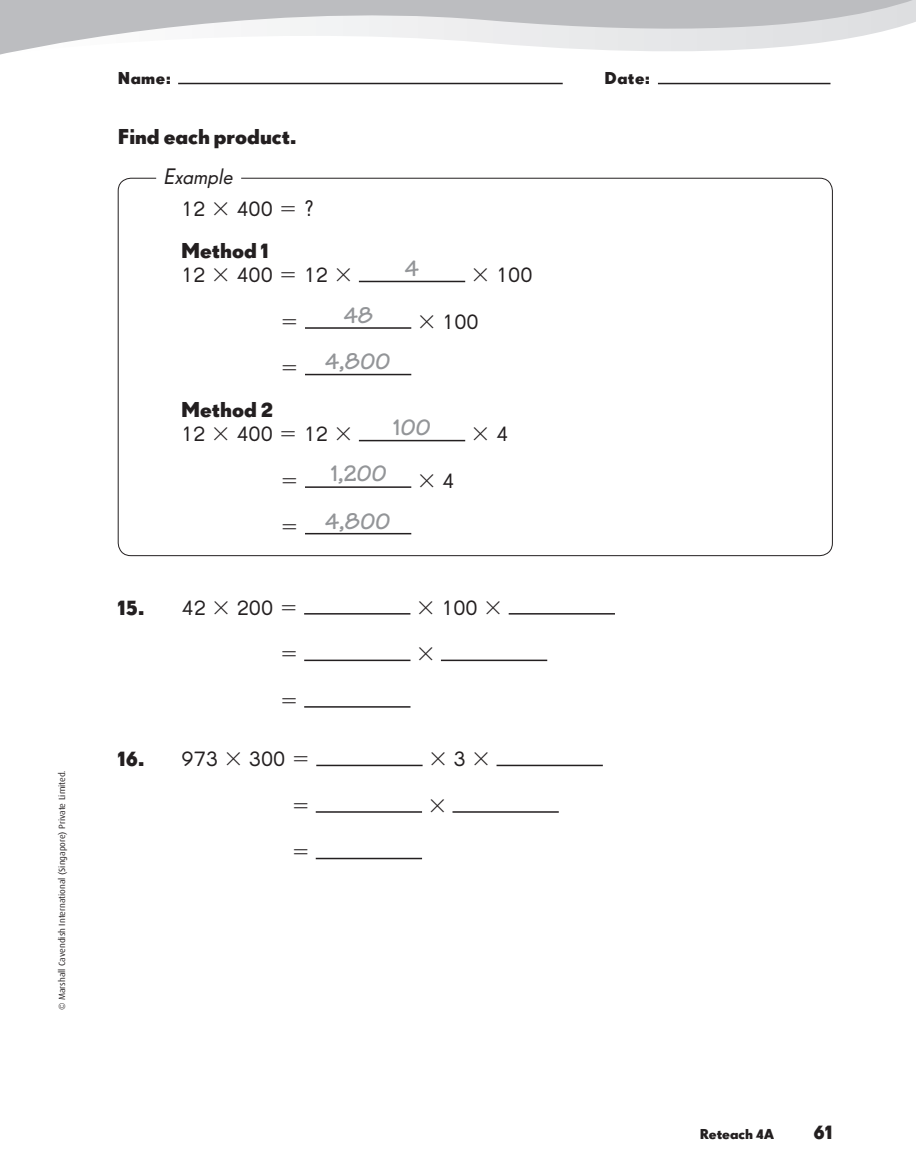
<style>
.page{position:relative;width:916px;height:1172px;background:#fff}
.page>*{position:absolute;margin:0;border:0;box-sizing:border-box;transform-origin:0 0}
.t1{font:700 24px/46px "Tekton";color:#939598;text-align:center}
.t2{font:22.5px "Drescher Grotesk MC";color:#231f20}
.t3{font:22.5px "Drescher Grotesk MC Bold";color:#231f20}
.t4{font:22.5px "Mathematical Pi 1";color:#231f20}
.t5{font:italic 22.5px/32.1px "Drescher Grotesk MC";color:#231f20}
.t6{font:700 21px "Drescher Grotesk BT";color:#231f20}
.t7{font:18px "Drescher Grotesk MC Bold";letter-spacing:.025em;color:#231f20}
.t8{font:700 15px "Drescher Grotesk BT";color:#231f20}
.t9{font:9px "Dax";color:#231f20}
.s1{font-style:normal}
.s2{font-family:"Mathematical Pi 1";font-style:normal}
.s3{font-family:"Mathematical Pi 1"}
.s4{font-family:"Drescher Grotesk MC"}
.s5{font-family:"Drescher Grotesk MC Bold"}
</style>
<div class="page">
<svg style="left:0;top:0;width:916px;height:55px"></svg>
<hr style="left:178px;top:83px;width:385px;height:1px;background:#231f20">
<hr style="left:658px;top:83px;width:172px;height:1px;background:#231f20">
<hr style="left:359px;top:281px;width:106px;height:1px;background:#231f20">
<hr style="left:305px;top:327px;width:106px;height:2px;background:#231f20">
<hr style="left:305px;top:374px;width:106px;height:1px;background:#231f20">
<hr style="left:359px;top:440px;width:106px;height:1px;background:#231f20">
<hr style="left:305px;top:486px;width:106px;height:2px;background:#231f20">
<hr style="left:305px;top:533px;width:106px;height:1px;background:#231f20">
<hr style="left:304px;top:613px;width:106px;height:1px;background:#231f20">
<hr style="left:509px;top:613px;width:106px;height:1px;background:#231f20">
<hr style="left:304px;top:659px;width:106px;height:2px;background:#231f20">
<hr style="left:441px;top:659px;width:106px;height:2px;background:#231f20">
<hr style="left:304px;top:706px;width:106px;height:1px;background:#231f20">
<hr style="left:316px;top:764px;width:107px;height:2px;background:#231f20">
<hr style="left:497px;top:764px;width:106px;height:2px;background:#231f20">
<hr style="left:316px;top:811px;width:106px;height:1px;background:#231f20">
<hr style="left:452px;top:811px;width:107px;height:1px;background:#231f20">
<hr style="left:316px;top:857px;width:106px;height:2px;background:#231f20">
<p class="t9" style="left:57px;top:1009px;width:241px;rotate:-90deg">© Marshall Cavendish International (Singapore) Private Limited.</p>
<h3 class="t7" style="left:118px;top:67px;width:54px">Name:</h3>
<h3 class="t7" style="left:605px;top:67px;width:47px">Date:</h3>
<h2 class="t3" style="left:118px;top:123px;width:180px">Find each product.</h2>
<h2 class="t5" style="left:181px;top:161px;width:135px;text-indent:-18px">Example<br><span class="s1">12</span> <span class="s2">3</span> <span class="s1">400</span> <span class="s2">5</span> <span class="s1">?</span></h2>
<h2 class="t3" style="left:181px;top:237px;width:89px">Method 1</h2>
<h2 class="t2" style="left:181px;top:262px;width:173px">12 <span class="s3">3</span> 400 <span class="s3">5</span> 12 <span class="s3">3</span></h2>
<h2 class="t2" style="left:471px;top:262px;width:63px"><span class="s3">3</span> 100</h2>
<h2 class="t4" style="left:280px;top:311px;width:20px">5</h2>
<h2 class="t2" style="left:417px;top:309px;width:63px"><span class="s3">3</span> 100</h2>
<h2 class="t4" style="left:280px;top:357px;width:20px">5</h2>
<h2 class="t3" style="left:181px;top:396px;width:94px">Method 2</h2>
<h2 class="t2" style="left:181px;top:421px;width:173px">12 <span class="s3">3</span> 400 <span class="s3">5</span> 12 <span class="s3">3</span></h2>
<h2 class="t4" style="left:471px;top:423px;width:38px">3 <span class="s4">4</span></h2>
<h2 class="t4" style="left:280px;top:470px;width:20px">5</h2>
<h2 class="t4" style="left:417px;top:470px;width:38px">3 <span class="s4">4</span></h2>
<h2 class="t4" style="left:280px;top:516px;width:20px">5</h2>
<h1 class="t1" style="left:405px;top:245px;width:15px">4</h1>
<h1 class="t1" style="left:326px;top:292px;width:66px">48<br>4,800</h1>
<h1 class="t1" style="left:393px;top:404px;width:39px">100</h1>
<h1 class="t1" style="left:326px;top:450px;width:66px;line-height:47.4px;text-align:left">1,200<br>4,800</h1>
<h2 class="t2" style="left:118px;top:594px;width:182px"><span class="s5">15.</span> 42 <span class="s3">3</span> 200 <span class="s3">5</span></h2>
<h2 class="t2" style="left:417px;top:594px;width:88px"><span class="s3">3</span> 100 <span class="s3">3</span></h2>
<h2 class="t4" style="left:280px;top:643px;width:20px">5</h2>
<h2 class="t4" style="left:417px;top:643px;width:20px">3</h2>
<h2 class="t4" style="left:280px;top:690px;width:20px">5</h2>
<h2 class="t2" style="left:118px;top:746px;width:194px"><span class="s5">16.</span> 973 <span class="s3">3</span> 300 <span class="s3">5</span></h2>
<h2 class="t4" style="left:429px;top:748px;width:63px">3 <span class="s4">3</span> 3</h2>
<h2 class="t4" style="left:291px;top:795px;width:20px">5</h2>
<h2 class="t4" style="left:428px;top:795px;width:20px">3</h2>
<h2 class="t4" style="left:291px;top:841px;width:20px">5</h2>
<h3 class="t8" style="left:700px;top:1124px;width:76px">Reteach 4A</h3>
<h3 class="t6" style="left:814px;top:1119px;width:20px">61</h3>
</div>
